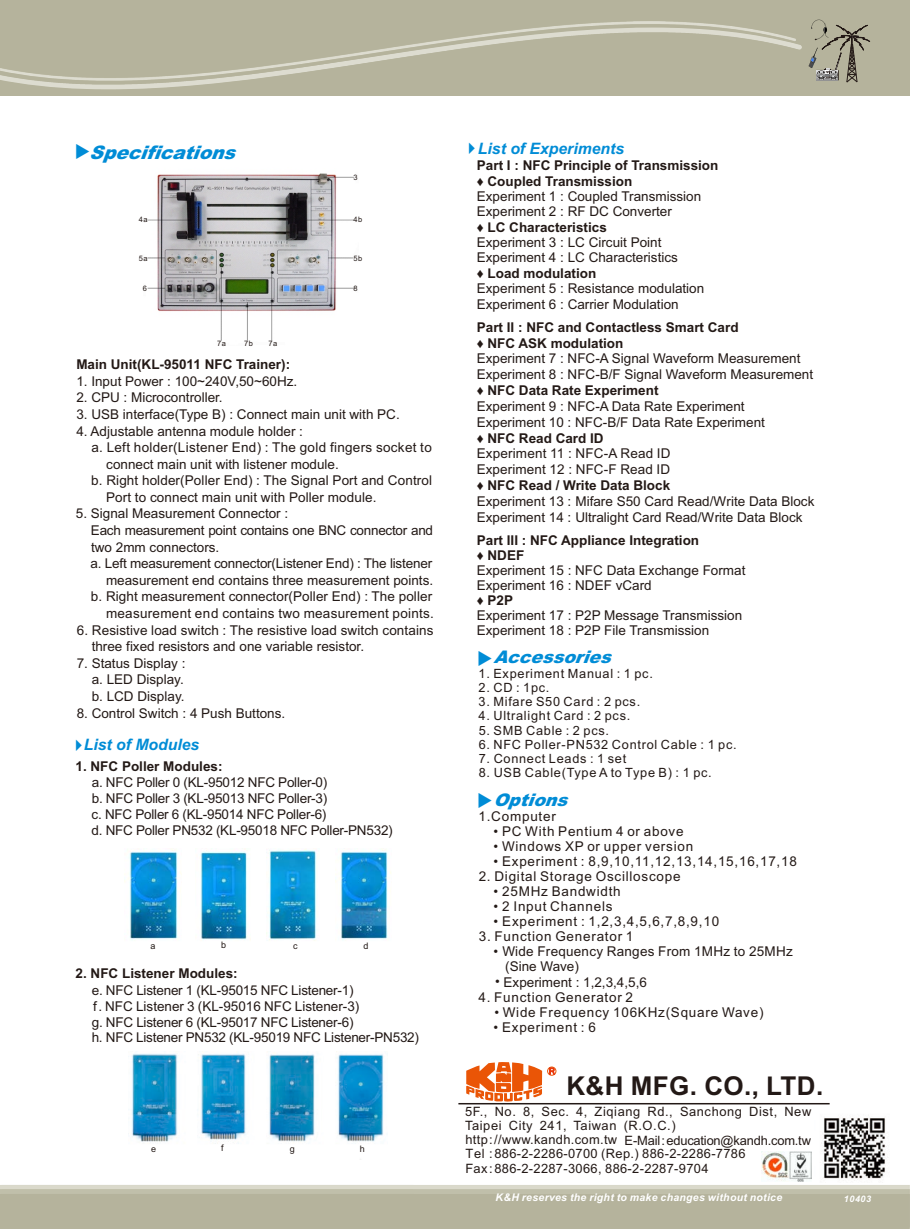
<style>
.page{position:relative;width:910px;height:1229px;background:#fff}
.page>*{position:absolute;margin:0;border:0;box-sizing:border-box;transform-origin:0 0}
.t1{font:700 25.95px "Arial";letter-spacing:.015em;color:#231916}
.t2{font:italic 900 18.6px "Arial";color:#008cd6}
.t3{font:italic 900 17.4px "Arial";color:#008cd6}
.t4{font:italic 700 15.75px "Arial";color:#008cd6}
.t5{font:13.5px/15.9px "Arial";color:#231916}
.t6{font:700 13.5px/15.5px "Arial";color:#231916}
.t7{font:13.5px "Arial";letter-spacing:.055em;color:#231916}
.t8{font:13.5px "Arial";letter-spacing:.02em;color:#231916}
.t9{font:13.5px "Arial";letter-spacing:-.02em;color:#231916}
.t10{font:12.9px/14.4px "Arial";letter-spacing:.025em;color:#231916}
.t11{font:12.9px "Arial";letter-spacing:.045em;color:#231916}
.t12{font:12.9px "Arial";letter-spacing:-.015em;color:#231916}
.t13{font:12.75px "Arial";letter-spacing:.055em;color:#231916}
.t14{font:italic 700 10.5px "Arial";letter-spacing:.03em;color:#fff}
.t15{font:9px "Arial";color:#231916}
.t16{font:italic 700 9px "Arial";letter-spacing:.055em;color:#fff}
.t17{font:9px "Microsoft Sans Serif";color:#ea5506;scale:.92 1}
.t18{font:7.5px "Arial";letter-spacing:.055em;color:#231916}
.s1{font-weight:700}
</style>
<div class="page">
<div style="left:0;top:0;width:910px;height:96px;background:#b5b39c"></div>
<img style="left:538px;top:21px;width:205px;height:7px">
<img style="left:0;top:28px;width:802px;height:61px">
<img style="left:146px;top:173px;width:210px;height:168px">
<img style="left:128px;top:848px;width:53px;height:92px">
<img style="left:200px;top:848px;width:51px;height:92px">
<img style="left:269px;top:849px;width:48px;height:92px">
<img style="left:335px;top:849px;width:56px;height:91px">
<img style="left:131px;top:1053px;width:253px;height:107px">
<img style="left:823px;top:1117px;width:65px;height:64px">
<div style="left:0;top:1189px;width:910px;height:5px;background:#c0bfaa"></div>
<div style="left:0;top:1194px;width:910px;height:35px;background:#b5b39c"></div>
<svg style="left:466px;top:1062px;width:76px;height:40px"></svg>
<div style="left:547px;top:1067px;width:9px;height:8px;border:1px solid #ea5506;border-radius:50%"></div>
<svg style="left:549px;top:1067px;width:6px;height:8px"></svg>
<hr style="left:458px;top:1103px;width:372px;height:1px;background:#231916">
<img style="left:762px;top:1151px;width:49px;height:30px">
<svg style="left:809px;top:20px;width:62px;height:63px"></svg>
<h2 class="t2" style="left:75px;top:145px;width:168px">◆ Specifications</h2>
<p class="t18" style="left:139px;top:217px;width:10px">4a</p>
<p class="t18" style="left:139px;top:255px;width:10px">5a</p>
<p class="t18" style="left:143px;top:285px;width:6px">6</p>
<p class="t18" style="left:217px;top:340px;width:10px">7a</p>
<p class="t18" style="left:244px;top:341px;width:10px">7b</p>
<p class="t18" style="left:269px;top:340px;width:10px">7a</p>
<p class="t18" style="left:354px;top:175px;width:6px">3</p>
<p class="t18" style="left:354px;top:217px;width:10px">4b</p>
<p class="t18" style="left:354px;top:255px;width:10px">5b</p>
<p class="t18" style="left:354px;top:286px;width:6px">8</p>
<p class="t6" style="left:76px;top:358px;width:215px">Main Unit(KL-95011 NFC Trainer):</p>
<p class="t5" style="left:76px;top:374px;width:222px">1. Input Power : 100~240V,50~60Hz.</p>
<p class="t5" style="left:76px;top:391px;width:148px">2. CPU : Microcontroller.</p>
<p class="t5" style="left:76px;top:407px;width:325px">3. USB interface(Type B) : Connect main unit with PC.</p>
<p class="t5" style="left:76px;top:424px;width:228px">4. Adjustable antenna module holder :</p>
<p class="t8" style="left:91px;top:442px;width:342px">a. Left holder(Listener End) : The gold fingers socket to</p>
<p class="t5" style="left:106px;top:457px;width:234px">connect main unit with listener module.</p>
<p class="t5" style="left:91px;top:474px;width:342px">b. Right holder(Poller End) : The Signal Port and Control</p>
<p class="t5" style="left:106px;top:490px;width:272px">Port to connect main unit with Poller module.</p>
<p class="t5" style="left:76px;top:507px;width:214px">5. Signal Measurement Connector :</p>
<p class="t9" style="left:91px;top:525px;width:344px">Each measurement point contains one BNC connector and</p>
<p class="t5" style="left:91px;top:540px;width:130px">two 2mm connectors.</p>
<p class="t5" style="left:91px;top:557px;width:343px">a. Left measurement connector(Listener End) : The listener</p>
<p class="t5" style="left:106px;top:573px;width:329px">measurement end contains three measurement points.</p>
<p class="t5" style="left:91px;top:590px;width:343px">b. Right measurement connector(Poller End) : The poller</p>
<p class="t8" style="left:106px;top:608px;width:329px">measurement end contains two measurement points.</p>
<p class="t5" style="left:92px;top:623px;width:343px;line-height:16.6px;text-indent:-15px">6. Resistive load switch : The resistive load switch contains three fixed resistors and one variable resistor.</p>
<p class="t5" style="left:92px;top:656px;width:95px;line-height:16.6px;text-indent:-15px">7. Status Display : a. LED Display. b. LCD Display.</p>
<p class="t5" style="left:77px;top:706px;width:210px">8. Control Switch : 4 Push Buttons.</p>
<p class="t4" style="left:84px;top:739px;width:117px">List of Modules</p>
<p class="t6" style="left:75px;top:759px;width:149px">1. NFC Poller Modules:</p>
<p class="t5" style="left:92px;top:775px;width:303px">a. NFC Poller 0 (KL-95012 NFC Poller-0)<br>b. NFC Poller 3 (KL-95013 NFC Poller-3)<br>c. NFC Poller 6 (KL-95014 NFC Poller-6)<br>d. NFC Poller PN532 (KL-95018 NFC Poller-PN532)</p>
<p class="t15" style="left:150px;top:942px;width:7px">a</p>
<p class="t15" style="left:221px;top:942px;width:7px">b</p>
<p class="t15" style="left:293px;top:942px;width:6px">c</p>
<p class="t15" style="left:364px;top:942px;width:7px">d</p>
<p class="t6" style="left:76px;top:967px;width:164px">2. NFC Listener Modules:</p>
<p class="t5" style="left:92px;top:983px;width:329px">e. NFC Listener 1 (KL-95015 NFC Listener-1)<br>f. NFC Listener 3 (KL-95016 NFC Listener-3)<br>g. NFC Listener 6 (KL-95017 NFC Listener-6)<br>h. NFC Listener PN532 (KL-95019 NFC Listener-PN532)</p>
<p class="t15" style="left:151px;top:1145px;width:7px">e</p>
<p class="t15" style="left:221px;top:1145px;width:4px">f</p>
<p class="t15" style="left:290px;top:1145px;width:7px">g</p>
<p class="t15" style="left:360px;top:1145px;width:7px">h</p>
<p class="t4" style="left:478px;top:143px;width:148px">List of Experiments</p>
<p class="t6" style="left:477px;top:159px;width:243px">Part I : NFC Principle of Transmission ♦ Coupled Transmission</p>
<p class="t5" style="left:477px;top:190px;width:226px;line-height:15.5px">Experiment 1 : Coupled Transmission<br>Experiment 2 : RF DC Converter<br>♦ <span class="s1">LC Characteristics<br></span>Experiment 3 : LC Circuit Point<br>Experiment 4 : LC Characteristics</p>
<p class="t6" style="left:477px;top:267px;width:121px">♦ Load modulation</p>
<p class="t5" style="left:477px;top:282px;width:229px;line-height:15.5px">Experiment 5 : Resistance modulation<br>Experiment 6 : Carrier Modulation</p>
<p class="t6" style="left:477px;top:320px;width:263px;line-height:15.9px">Part II : NFC and Contactless Smart Card ♦ NFC ASK modulation</p>
<p class="t5" style="left:477px;top:352px;width:338px">Experiment 7 : NFC-A Signal Waveform Measurement<br>Experiment 8 : NFC-B/F Signal Waveform Measurement</p>
<p class="t6" style="left:477px;top:384px;width:183px">♦ NFC Data Rate Experiment</p>
<p class="t5" style="left:477px;top:399px;width:290px">Experiment 9 : NFC-A Data Rate Experiment<br>Experiment 10 : NFC-B/F Data Rate Experiment</p>
<p class="t6" style="left:477px;top:431px;width:128px">♦ NFC Read Card ID</p>
<p class="t5" style="left:477px;top:447px;width:195px">Experiment 11 : NFC-A Read ID<br>Experiment 12 : NFC-F Read ID</p>
<p class="t6" style="left:477px;top:479px;width:195px">♦ NFC Read / Write Data Block</p>
<p class="t5" style="left:477px;top:494px;width:339px">Experiment 13 : Mifare S50 Card Read/Write Data Block<br>Experiment 14 : Ultralight Card Read/Write Data Block</p>
<p class="t6" style="left:477px;top:534px;width:224px">Part III : NFC Appliance Integration ♦ NDEF</p>
<p class="t5" style="left:477px;top:564px;width:270px;line-height:15.1px">Experiment 15 : NFC Data Exchange Format<br>Experiment 16 : NDEF vCard</p>
<p class="t6" style="left:477px;top:594px;width:38px">♦ P2P</p>
<p class="t5" style="left:477px;top:609px;width:267px;line-height:15.1px">Experiment 17 : P2P Message Transmission<br>Experiment 18 : P2P File Transmission</p>
<p class="t3" style="left:477px;top:651px;width:141px">◆ Accessories</p>
<p class="t13" style="left:479px;top:668px;width:176px">1. Experiment Manual : 1 pc.</p>
<p class="t13" style="left:479px;top:683px;width:72px">2. CD : 1pc.</p>
<p class="t13" style="left:479px;top:697px;width:163px">3. Mifare S50 Card : 2 pcs.</p>
<p class="t13" style="left:479px;top:711px;width:153px">4. Ultralight Card : 2 pcs.</p>
<p class="t13" style="left:479px;top:725px;width:132px">5. SMB Cable : 2 pcs.</p>
<p class="t13" style="left:479px;top:740px;width:260px">6. NFC Poller-PN532 Control Cable : 1 pc.</p>
<p class="t13" style="left:479px;top:754px;width:149px">7. Connect Leads : 1 set</p>
<p class="t13" style="left:479px;top:768px;width:234px">8. USB Cable(Type A to Type B) : 1 pc.</p>
<p class="t3" style="left:477px;top:793px;width:97px">◆ Options</p>
<p class="t7" style="left:479px;top:811px;width:79px">1.Computer</p>
<p class="t7" style="left:494px;top:826px;width:192px">• PC With Pentium 4 or above</p>
<p class="t7" style="left:494px;top:841px;width:201px">• Windows XP or upper version</p>
<p class="t7" style="left:494px;top:856px;width:305px">• Experiment : 8,9,10,11,12,13,14,15,16,17,18</p>
<p class="t7" style="left:479px;top:871px;width:203px">2. Digital Storage Oscilloscope</p>
<p class="t7" style="left:494px;top:886px;width:129px">• 25MHz Bandwidth</p>
<p class="t7" style="left:494px;top:901px;width:120px">• 2 Input Channels</p>
<p class="t7" style="left:494px;top:916px;width:227px">• Experiment : 1,2,3,4,5,6,7,8,9,10</p>
<p class="t7" style="left:479px;top:931px;width:156px">3. Function Generator 1</p>
<p class="t5" style="left:505px;top:945px;width:289px;line-height:15.1px;text-indent:-12px">• Wide Frequency Ranges From 1MHz to 25MHz (Sine Wave)</p>
<p class="t5" style="left:495px;top:975px;width:153px">• Experiment : 1,2,3,4,5,6</p>
<p class="t7" style="left:478px;top:992px;width:156px">4. Function Generator 2</p>
<p class="t7" style="left:494px;top:1007px;width:271px">• Wide Frequency 106KHz(Square Wave)</p>
<p class="t7" style="left:494px;top:1022px;width:104px">• Experiment : 6</p>
<p class="t17" style="left:549px;top:1068px;width:8px">R</p>
<h1 class="t1" style="left:566px;top:1076px;width:258px">K&amp;H MFG. CO., LTD.</h1>
<p class="t10" style="left:465px;top:1133px;width:282px">http://www.kandh.com.tw<br>Tel :886-2-2286-0700 (Rep.) 886-2-2286-7786<br>Fax:886-2-2287-3066, 886-2-2287-9704</p>
<p class="t11" style="left:465px;top:1106px;width:348px">5F., No. 8, Sec. 4, Ziqiang Rd., Sanchong Dist, New</p>
<p class="t11" style="left:465px;top:1120px;width:212px">Taipei City 241, Taiwan (R.O.C.)</p>
<p class="t12" style="left:625px;top:1136px;width:188px">E-Mail:education@kandh.com.tw</p>
<p class="t14" style="left:496px;top:1193px;width:288px">K&amp;H reserves the right to make changes without notice</p>
<p class="t16" style="left:844px;top:1195px;width:29px">10403</p>
</div>
